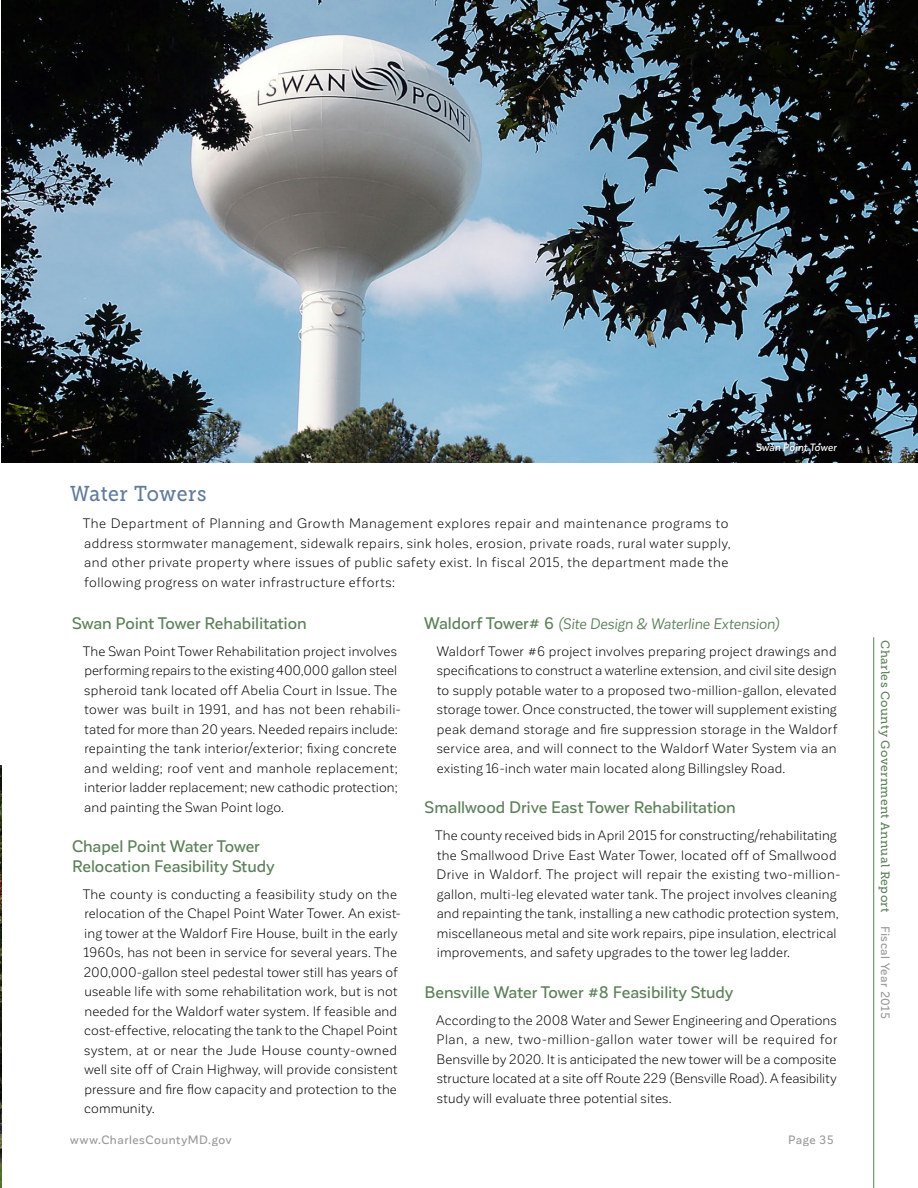
<style>
.page{position:relative;width:918px;height:1188px;background:#fff}
.page>*{position:absolute;margin:0;border:0;box-sizing:border-box;transform-origin:0 0}
.Article_Title_-_1_Co{font:21.45px "Museo Slab 500";letter-spacing:.025em;color:#617c9a;scale:.91 1}
.Subheading_-_1_Col{font:500 16.5px/19.5px "Corporative Sans";letter-spacing:-.005em;color:#5d815b}
.Subheading_-_1_Col-2{font:italic 15px "Corporative Sans";color:#5d815b}
.Article_Text_-_1_Col{font:13.5px/19.5px "Corporative Sans";letter-spacing:.02em;color:#000}
.Article_Text_-_1_Col-2{font:13.5px/19.5px "Corporative Sans";letter-spacing:.04em;color:#000}
.t1{font:12px "Museo Slab 500";letter-spacing:.03em;color:#5d815b}
.t2{font:500 12px "Corporative Sans";letter-spacing:.045em;color:#9b9b9c}
.Photo_Caption{font:italic 500 10.5px "Corporative Sans";letter-spacing:.015em;color:#fff}
.s1{font-weight:500;font-style:normal;font-size:16.5px}
.s2{font-family:"Corporative Sans";font-weight:500;color:#9b9b9c}
</style>
<div class="page">
<img style="left:0;top:765px;width:2px;height:423px">
<img style="left:2px;top:0;width:916px;height:463px">
<div style="left:756px;top:442px;width:86px;height:14px;background:#000;opacity:.75"></div>
<hr style="left:873px;top:637px;width:1px;height:551px;background:#5d815b">
<p class="Photo_Caption" style="left:756px;top:441px;width:82px">Swan Point Tower</p>
<p class="Article_Title_-_1_Co" style="left:70px;top:482px;width:152px">Water Towers</p>
<p class="Article_Text_-_1_Col-2" style="left:83px;top:514px;width:649px">The Department of Planning and Growth Management explores repair and maintenance programs to address stormwater management, sidewalk repairs, sink holes, erosion, private roads, rural water supply, and other private property where issues of public safety exist. In fiscal 2015, the department made the following progress on water infrastructure efforts:</p>
<p class="Subheading_-_1_Col" style="left:72px;top:614px;width:236px">Swan Point Tower Rehabilitation</p>
<p class="Article_Text_-_1_Col" style="left:83px;top:642px;width:320px">The Swan Point Tower Rehabilitation project involves performing repairs to the existing 400,000 gallon steel spheroid tank located off Abelia Court in Issue. The tower was built in 1991, and has not been rehabili&shy;tated for more than 20 years. Needed repairs include: repainting the tank interior/exterior; fixing concrete and welding; roof vent and manhole replacement; interior ladder replacement; new cathodic protection; and painting the Swan Point logo.</p>
<p class="Subheading_-_1_Col" style="left:72px;top:837px;width:204px">Chapel Point Water Tower<br>Relocation Feasibility Study</p>
<p class="Article_Text_-_1_Col" style="left:83px;top:885px;width:320px">The county is conducting a feasibility study on the relocation of the Chapel Point Water Tower. An exist&shy;ing tower at the Waldorf Fire House, built in the early 1960s, has not been in service for several years. The 200,000-gallon steel pedestal tower still has years of useable life with some rehabilitation work, but is not needed for the Waldorf water system. If feasible and cost-effective, relocating the tank to the Chapel Point system, at or near the Jude House county-owned well site off of Crain Highway, will provide consistent pressure and fire flow capacity and protection to the community.</p>
<p class="Subheading_-_1_Col-2" style="left:424px;top:616px;width:358px"><span class="s1">Waldorf Tower# 6</span> (Site Design &amp; Waterline Extension)</p>
<p class="Article_Text_-_1_Col" style="left:437px;top:642px;width:402px;text-align:justify">Waldorf Tower #6 project involves preparing project drawings and specifications to construct a waterline extension, and civil site design to supply potable water to a proposed two-million-gallon, elevated storage tower. Once constructed, the tower will supplement existing peak demand storage and fire suppression storage in the Waldorf service area, and will connect to the Waldorf Water System via an existing 16-inch water main located along Billingsley Road.</p>
<p class="Subheading_-_1_Col" style="left:425px;top:798px;width:313px">Smallwood Drive East Tower Rehabilitation</p>
<p class="Article_Text_-_1_Col" style="left:436px;top:826px;width:407px">The county received bids in April 2015 for constructing/rehabilitating the Smallwood Drive East Water Tower, located off of Smallwood Drive in Waldorf. The project will repair the existing two-million&shy;gallon, multi-leg elevated water tank. The project involves cleaning and repainting the tank, installing a new cathodic protection system, miscellaneous metal and site work repairs, pipe insulation, electrical improvements, and safety upgrades to the tower leg ladder.</p>
<p class="Subheading_-_1_Col" style="left:425px;top:983px;width:310px">Bensville Water Tower #8 Feasibility Study</p>
<p class="Article_Text_-_1_Col" style="left:436px;top:1011px;width:403px;text-align:justify">According to the 2008 Water and Sewer Engineering and Operations Plan, a new, two-million-gallon water tower will be required for Bensville by 2020. It is anticipated the new tower will be a composite structure located at a site off Route 229 (Bensville Road). A feasibility study will evaluate three potential sites.</p>
<p class="t2" style="left:70px;top:1133px;width:163px">www.CharlesCountyMD.gov</p>
<p class="t2" style="left:788px;top:1133px;width:47px">Page 35</p>
<p class="t1" style="left:892px;top:640px;width:380px;rotate:90deg">Charles County Government Annual Report <span class="s2">Fiscal Year 2015</span></p>
</div>
